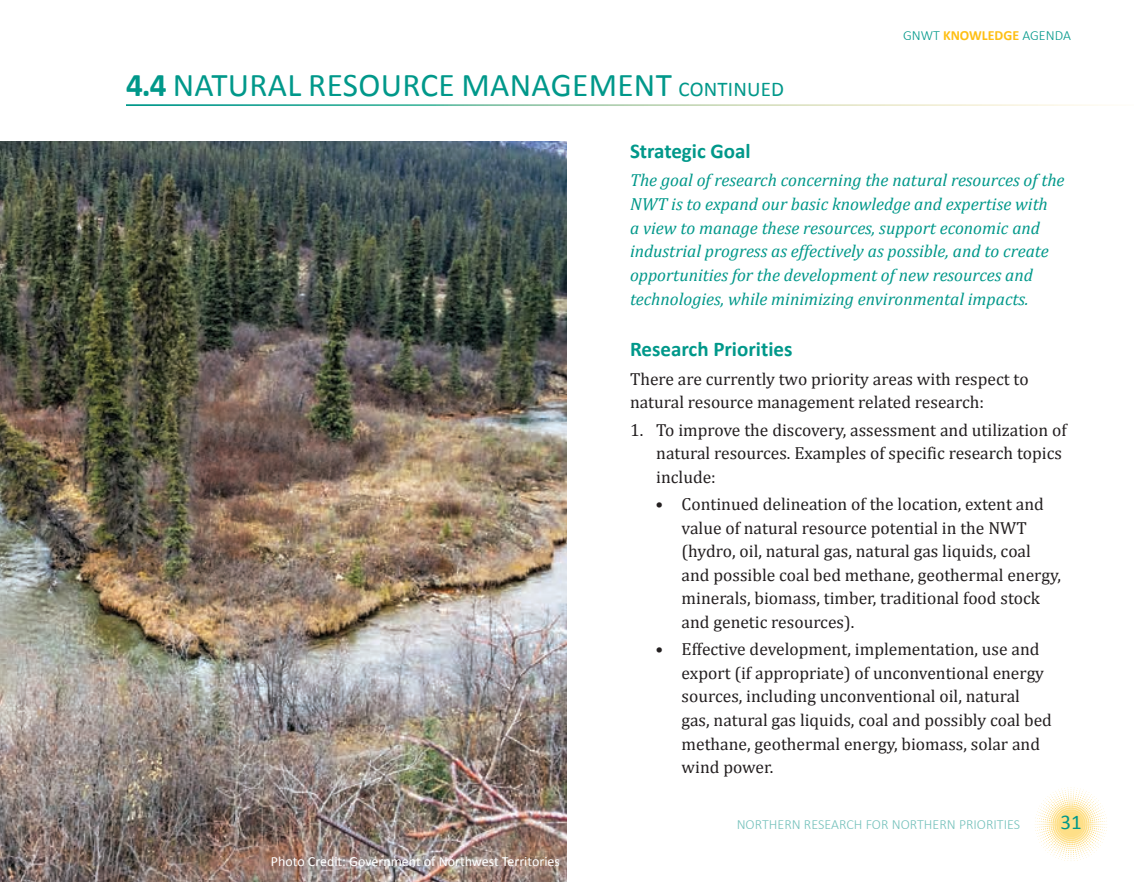
<style>
.page{position:relative;width:1134px;height:882px;background:#fff}
.page>*{position:absolute;margin:0;border:0;box-sizing:border-box;transform-origin:0 0}
.t1{font:33.25px "Calibri";letter-spacing:.01em;color:#00988a}
.t2{font:700 21px "Calibri";color:#00988a}
.t3{font:21px "Calibri";color:#00988a}
.t4{font:17.5px/23.6px "Cambria";color:#231f20}
.t5{font:italic 17.5px/23.6px "Cambria";color:#00988a}
.t6{font:14px "Calibri";color:#fff}
.t7{font:300 14px "Calibri";color:#74c1bb}
.t8{font:300 14px "Calibri";color:#00988a}
.s1{font-weight:700}
.s2{font-size:21px}
.s3{font-weight:700;color:#febf14}
</style>
<div class="page">
<svg style="left:1035px;top:788px;width:72px;height:73px"></svg>
<img style="left:0;top:142px;width:567px;height:740px">
<h1 class="t1" style="left:126px;top:64px;width:660px"><span class="s1">4.4</span> NATURAL RESOURCE MANAGEMENT <span class="s2">CONTINUED</span></h1>
<p class="t8" style="left:903px;top:27px;width:169px">GNWT <span class="s3">KNOWLEDGE</span> AGENDA</p>
<p class="t2" style="left:630px;top:137px;width:122px">Strategic Goal</p>
<p class="t5" style="left:630px;top:168px;width:436px">The goal of research concerning the natural resources of the NWT is to expand our basic knowledge and expertise with<br>a view to manage these resources, support economic and industrial progress as effectively as possible, and to create opportunities for the development of new resources and technologies, while minimizing environmental impacts.</p>
<p class="t2" style="left:630px;top:336px;width:164px">Research Priorities</p>
<p class="t4" style="left:630px;top:367px;width:400px">There are currently two priority areas with respect to natural resource management related research:</p>
<p class="t4" style="left:656px;top:418px;width:412px;text-indent:-26px">1. To improve the discovery, assessment and utilization of natural resources. Examples of specific research topics include:</p>
<p class="t4" style="left:682px;top:492px;width:381px;text-indent:-26px">• Continued delineation of the location, extent and value of natural resource potential in the NWT (hydro, oil, natural gas, natural gas liquids, coal and possible coal bed methane, geothermal energy, minerals, biomass, timber, traditional food stock and genetic resources).</p>
<p class="t4" style="left:682px;top:637px;width:372px;text-indent:-26px">• Effective development, implementation, use and export (if appropriate) of unconventional energy sources, including unconventional oil, natural gas, natural gas liquids, coal and possibly coal bed methane, geothermal energy, biomass, solar and wind power.</p>
<p class="t6" style="left:271px;top:853px;width:291px">Photo Credit: Government of Northwest Territories</p>
<p class="t7" style="left:737px;top:816px;width:285px">NORTHERN RESEARCH FOR NORTHERN PRIORITIES</p>
<p class="t3" style="left:1060px;top:809px;width:23px">31</p>
</div>
